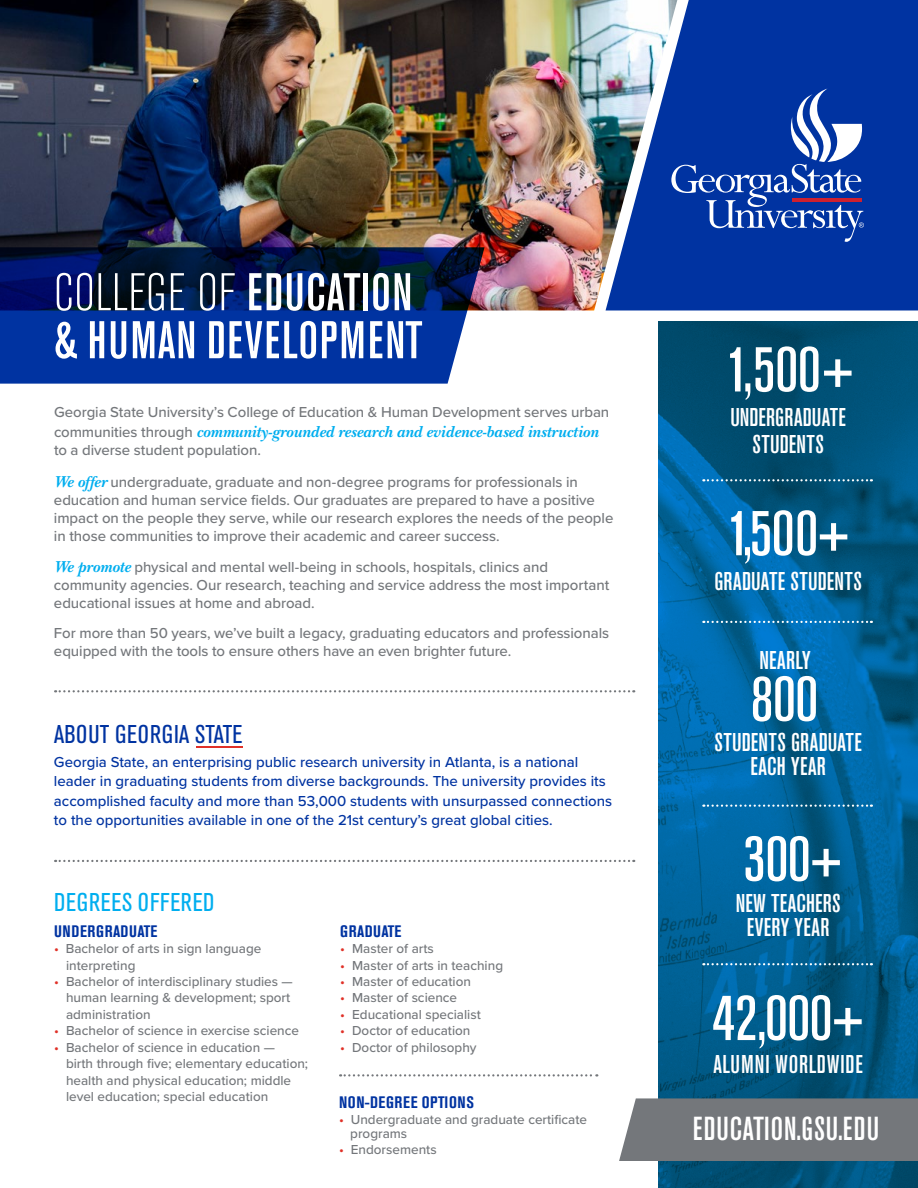
<style>
.page{position:relative;width:918px;height:1188px;background:#fff}
.page>*{position:absolute;margin:0;border:0;box-sizing:border-box;transform-origin:0 0}
.t1{font:500 condensed 63px "Akzidenz Grotesk BE";color:#fff}
.t2{font:500 condensed 52.5px/48px "Akzidenz Grotesk BE";letter-spacing:.04em;color:#fff}
.t3{font:500 condensed 33px "Akzidenz Grotesk BE";letter-spacing:.03em;color:#fff}
.t4{font:500 condensed 25.5px/24.5px "Akzidenz Grotesk BE";letter-spacing:.015em;color:#fff;text-align:center}
.t5{font:condensed 25.5px "Akzidenz Grotesk BE";letter-spacing:.02em;color:#0033a1}
.t6{font:500 condensed 25.5px "Akzidenz Grotesk BE";letter-spacing:.04em;color:#fff}
.t7{font:condensed 25.5px "Akzidenz Grotesk BE";letter-spacing:.02em;color:#00aeef}
.t8{font:italic 700 16.5px "New Baskerville";color:#00aeef}
.t9{font:700 condensed 16.5px "Akzidenz Grotesk BE";letter-spacing:.035em;color:#0033a1}
.t10{font:500 15px/18px "Proxima Nova";letter-spacing:-.005em;color:#74777b}
.t11{font:500 15px/19.5px "Proxima Nova";color:#0033a1}
.t12{font:500 13.5px/16.5px "Proxima Nova";color:#74777b}
.s1{font-weight:300}
.s2{font-family:"Proxima Nova";font-weight:500;font-style:normal;font-size:15px;color:#74777b}
.s3{font-family:"New Baskerville";font-weight:700;font-style:italic;font-size:16.5px;color:#00aeef}
.s4{color:#e03128}
</style>
<div class="page">
<svg style="left:659px;top:321px;width:259px;height:867px;background:#005d8f"></svg>
<img style="left:0;top:0;width:606px;height:310px">
<svg style="left:0;top:247px;width:485px;height:137px;background:#0a2c77"></svg>
<svg style="left:606px;top:0;width:312px;height:310px;background:#2450a9"></svg>
<svg style="left:55px;top:690px;width:579px;height:2px"></svg>
<svg style="left:703px;top:805px;width:169px;height:2px"></svg>
<svg style="left:703px;top:963px;width:169px;height:2px"></svg>
<svg style="left:703px;top:621px;width:169px;height:2px"></svg>
<svg style="left:703px;top:479px;width:169px;height:2px"></svg>
<svg style="left:55px;top:860px;width:579px;height:2px"></svg>
<svg style="left:340px;top:1074px;width:257px;height:3px"></svg>
<div style="left:619px;top:1098px;width:299px;height:63px;background:#74777b"></div>
<svg style="left:671px;top:89px;width:193px;height:153px;background:#2851ae"></svg>
<hr style="left:196px;top:746px;width:46px;height:2px;background:#e03128">
<h2 class="t2" style="left:54px;top:269px;width:370px"><span class="s1">COLLEGE OF</span> EDUCATION &amp; HUMAN DEVELOPMENT</h2>
<p class="t10" style="left:54px;top:403px;width:557px">Georgia State University’s College of Education &amp; Human Development serves urban</p>
<p class="t8" style="left:54px;top:422px;width:546px"><span class="s2">communities through</span> community-grounded research and evidence-based instruction</p>
<p class="t10" style="left:54px;top:433px;width:526px;line-height:31.8px">to a diverse student population.<br><span class="s3">We offer</span> undergraduate, graduate and non-degree programs for professionals in</p>
<p class="t10" style="left:54px;top:490px;width:561px">education and human service fields. Our graduates are prepared to have a positive impact on the people they serve, while our research explores the needs of the people in those communities to improve their academic and career success.</p>
<p class="t10" style="left:54px;top:558px;width:557px"><span class="s3">We promote</span> physical and mental well-being in schools, hospitals, clinics and community agencies. Our research, teaching and service address the most important educational issues at home and abroad.</p>
<p class="t10" style="left:54px;top:624px;width:557px">For more than 50 years, we’ve built a legacy, graduating educators and professionals equipped with the tools to ensure others have an even brighter future.</p>
<h3 class="t5" style="left:54px;top:720px;width:190px">ABOUT GEORGIA STATE</h3>
<p class="t11" style="left:54px;top:751px;width:560px">Georgia State, an enterprising public research university in Atlanta, is a national leader in graduating students from diverse backgrounds. The university provides its accomplished faculty and more than 53,000 students with unsurpassed connections to the opportunities available in one of the 21st century’s great global cities.</p>
<h3 class="t7" style="left:54px;top:888px;width:162px">DEGREES OFFERED</h3>
<p class="t9" style="left:54px;top:921px;width:105px">UNDERGRADUATE</p>
<p class="t12" style="left:66px;top:940px;width:197px;text-indent:-12px"><span class="s4">•</span> Bachelor of arts in sign language interpreting</p>
<p class="t12" style="left:66px;top:973px;width:228px;text-indent:-12px"><span class="s4">•</span> Bachelor of interdisciplinary studies — human learning &amp; development; sport administration</p>
<p class="t12" style="left:54px;top:1022px;width:247px"><span class="s4">•</span> Bachelor of science in exercise science</p>
<p class="t12" style="left:66px;top:1039px;width:244px;text-indent:-12px"><span class="s4">•</span> Bachelor of science in education —<br>birth through five; elementary education; health and physical education; middle level education; special education</p>
<p class="t9" style="left:340px;top:921px;width:63px">GRADUATE</p>
<p class="t12" style="left:340px;top:940px;width:95px"><span class="s4">•</span> Master of arts</p>
<p class="t12" style="left:340px;top:956px;width:164px"><span class="s4">•</span> Master of arts in teaching</p>
<p class="t12" style="left:340px;top:973px;width:132px"><span class="s4">•</span> Master of education</p>
<p class="t12" style="left:340px;top:989px;width:119px"><span class="s4">•</span> Master of science</p>
<p class="t12" style="left:340px;top:1006px;width:142px"><span class="s4">•</span> Educational specialist</p>
<p class="t12" style="left:340px;top:1022px;width:132px"><span class="s4">•</span> Doctor of education</p>
<p class="t12" style="left:340px;top:1039px;width:138px"><span class="s4">•</span> Doctor of philosophy</p>
<p class="t9" style="left:339px;top:1093px;width:136px">NON-DEGREE OPTIONS</p>
<p class="t12" style="left:350px;top:1113px;width:238px;line-height:13.5px;text-indent:-11px"><span class="s4">•</span> Undergraduate and graduate certificate programs</p>
<p class="t12" style="left:339px;top:1141px;width:99px"><span class="s4">•</span> Endorsements</p>
<h1 class="t1" style="left:726px;top:335px;width:129px">1,500+</h1>
<h3 class="t4" style="left:730px;top:404px;width:117px;line-height:27.5px">UNDERGRADUATE<br>STUDENTS</h3>
<h1 class="t1" style="left:727px;top:499px;width:124px">1,500+</h1>
<h3 class="t4" style="left:715px;top:569px;width:149px">GRADUATE STUDENTS</h3>
<h3 class="t4" style="left:760px;top:648px;width:53px">NEARLY</h3>
<h1 class="t1" style="left:751px;top:664px;width:68px">800</h1>
<h3 class="t4" style="left:715px;top:730px;width:149px">STUDENTS GRADUATE<br>EACH YEAR</h3>
<h1 class="t1" style="left:744px;top:824px;width:100px">300+</h1>
<h3 class="t4" style="left:736px;top:891px;width:106px">NEW TEACHERS<br>EVERY YEAR</h3>
<h1 class="t1" style="left:713px;top:984px;width:152px">42,000+</h1>
<h3 class="t6" style="left:713px;top:1050px;width:151px">ALUMNI WORLDWIDE</h3>
<h3 class="t3" style="left:693px;top:1111px;width:188px">EDUCATION.GSU.EDU</h3>
</div>
